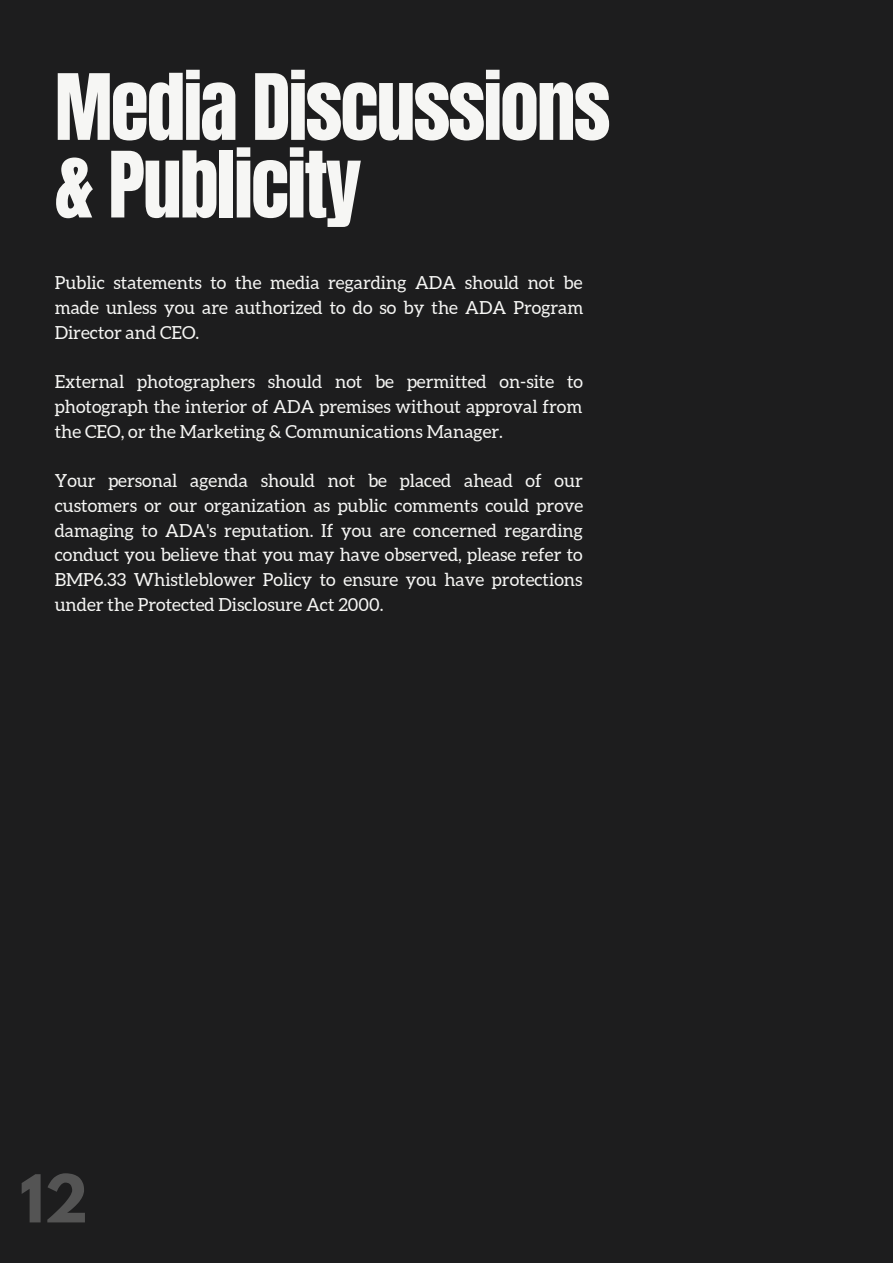
<style>
.page{position:relative;width:893px;height:1264px;background:#fff}
.page>*{position:absolute;margin:0;border:0;box-sizing:border-box;transform-origin:0 0}
.t1{font:77.55px/77.6px "Anton";letter-spacing:-.025em;color:#f6f6f4}
.t2{font:700 58.5px "League Spartan";color:#545454}
.t3{font:18px/24.8px "Aleo";color:#f6f6f4;text-align:justify}
</style>
<div class="page">
<div style="left:0;top:0;width:892px;height:1262px;background:#1d1d1e"></div>
<h1 class="t1" style="left:55px;top:70px;width:557px">Media Discussions &amp; Publicity</h1>
<p class="t3" style="left:55px;top:270px;width:530px">Public statements to the media regarding ADA should not be made unless you are authorized to do so by the ADA Program Director and CEO.</p>
<p class="t3" style="left:55px;top:369px;width:530px">External photographers should not be permitted on-site to photograph the interior of ADA premises without approval from the CEO, or the Marketing &amp; Communications Manager.</p>
<p class="t3" style="left:55px;top:468px;width:530px">Your personal agenda should not be placed ahead of our customers or our organization as public comments could prove damaging to ADA's reputation. If you are concerned regarding conduct you believe that you may have observed, please refer to BMP6.33 Whistleblower Policy to ensure you have protections under the Protected Disclosure Act 2000.</p>
<h2 class="t2" style="left:20px;top:1169px;width:70px">12</h2>
</div>
